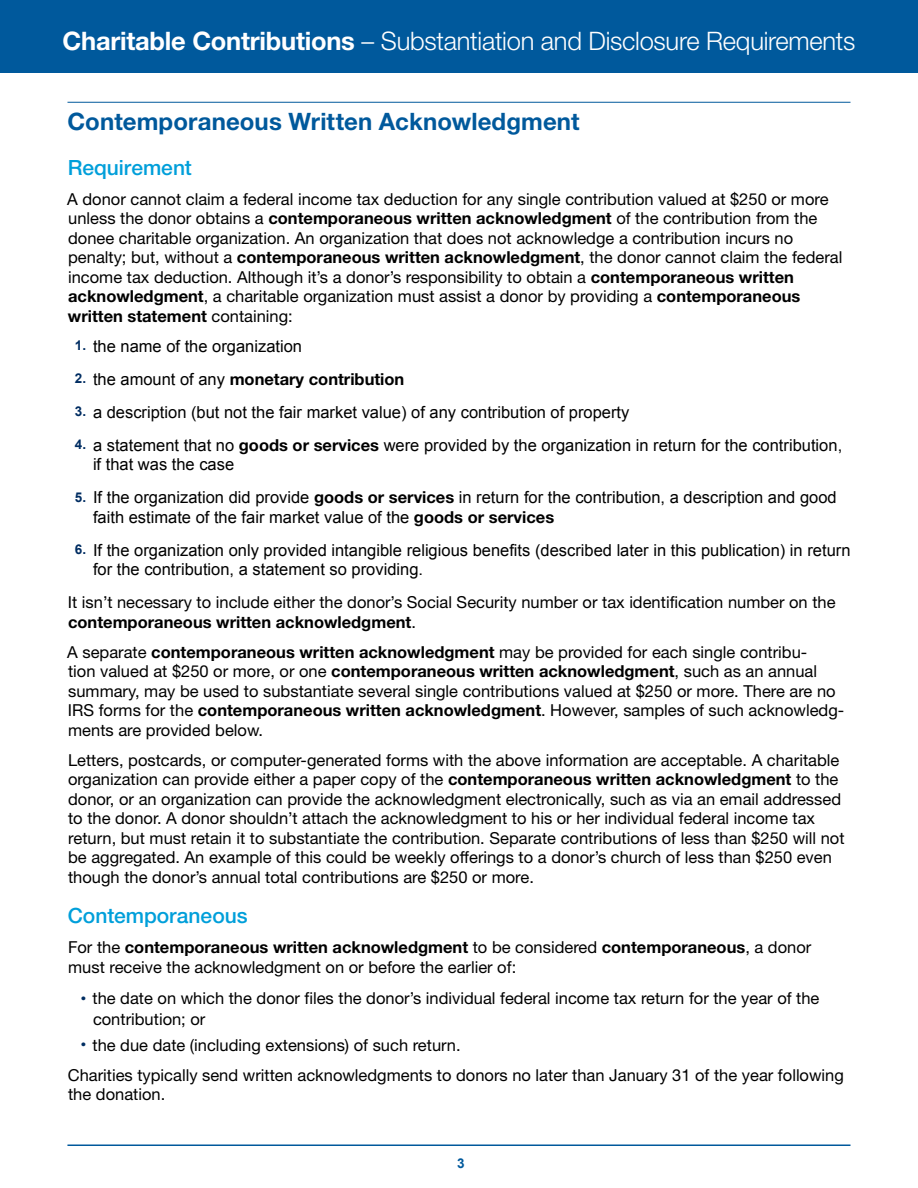
<style>
.page{position:relative;width:918px;height:1188px;background:#fff}
.page>*{position:absolute;margin:0;border:0;box-sizing:border-box;transform-origin:0 0}
.t1{font:300 25.5px "Helvetica Neue LT Std";letter-spacing:-.01em;color:#fff}
.header_2{font:700 24px "Helvetica Neue LT Std";letter-spacing:.005em;color:#00599c}
.header_3{font:500 21px "Helvetica Neue LT Std";color:#009fda}
.Body{font:16.5px/19.5px "Helvetica Neue LT Std";color:#000}
.t2{font:16.5px/19.5px "Arial";color:#000}
.t3{font:700 16.5px "Helvetica Neue LT Std";color:#000}
.t4{font:700 13.5px "Arial";color:#00599c}
.s1{font-weight:700}
.s2{font-weight:700;font-size:13.5px;color:#002d62}
.s3{font-family:"Arial";font-size:13.5px;color:#002d62}
.s4{font-family:"Arial";font-weight:400}
.s5{font-family:"Helvetica Neue LT Std";font-weight:700}
.s6{font-family:"Arial";font-weight:700;font-size:13.5px;color:#002d62}
</style>
<div class="page">
<hr style="left:67px;top:1144px;width:784px;height:2px;background:#00599c">
<div style="left:0;top:0;width:918px;height:74px;background:#00599c"></div>
<hr style="left:68px;top:102px;width:782px;height:1px;background:#00599c">
<h1 class="t1" style="left:63px;top:25px;width:794px"><span class="s1">Charitable Contributions</span> – Substantiation and Disclosure Requirements</h1>
<h2 class="header_2" style="left:68px;top:106px;width:514px">Contemporaneous Written Acknowledgment</h2>
<h3 class="header_3" style="left:68px;top:155px;width:126px">Requirement</h3>
<p class="Body" style="left:67px;top:189px;width:777px">A donor cannot claim a federal income tax deduction for any single contribution valued at $250 or more unless the donor obtains a <span class="s1">contemporaneous written acknowledgment</span> of the contribution from the donee charitable organization. An organization that does not acknowledge a contribution incurs no penalty; but, without a <span class="s1">contemporaneous written acknowledgment</span>, the donor cannot claim the federal income tax deduction. Although it’s a donor’s responsibility to obtain a <span class="s1">contemporaneous written acknowledgment</span>, a charitable organization must assist a donor by providing a <span class="s1">contemporaneous written statement</span> containing:</p>
<p class="t2" style="left:75px;top:336px;width:229px"><span class="s2">1.</span> the name of the organization</p>
<p class="t3" style="left:75px;top:369px;width:331px"><span class="s3">2.</span> <span class="s4">the amount of any</span> monetary contribution</p>
<p class="t2" style="left:75px;top:402px;width:556px"><span class="s2">3.</span> a description (but not the fair market value) of any contribution of property</p>
<p class="t2" style="left:93px;top:435px;width:751px;text-indent:-18px"><span class="s2">4.</span> a statement that no <span class="s5">goods or services</span> were provided by the organization in return for the contribution, if that was the case</p>
<p class="t2" style="left:93px;top:488px;width:745px;text-indent:-18px"><span class="s2">5.</span> If the organization did provide <span class="s5">goods or services</span> in return for the contribution, a description and good faith estimate of the fair market value of the <span class="s5">goods or services</span></p>
<p class="t2" style="left:93px;top:540px;width:759px;text-indent:-18px"><span class="s2">6.</span> If the organization only provided intangible religious benefits (described later in this publication) in return for the contribution, a statement so providing.</p>
<p class="Body" style="left:68px;top:592px;width:769px">It isn’t necessary to include either the donor’s Social Security number or tax identification number on the <span class="s1">contemporaneous written acknowledgment</span>.</p>
<p class="Body" style="left:67px;top:642px;width:779px">A separate <span class="s1">contemporaneous written acknowledgment</span> may be provided for each single contribu-<br>tion valued at $250 or more, or one <span class="s1">contemporaneous written acknowledgment</span>, such as an annual summary, may be used to substantiate several single contributions valued at $250 or more. There are no IRS forms for the <span class="s1">contemporaneous written acknowledgment</span>. However, samples of such acknowledg&shy;ments are provided below.</p>
<p class="Body" style="left:68px;top:750px;width:778px">Letters, postcards, or computer-generated forms with the above information are acceptable. A charitable organization can provide either a paper copy of the <span class="s1">contemporaneous written acknowledgment</span> to the donor, or an organization can provide the acknowledgment electronically, such as via an email addressed to the donor. A donor shouldn’t attach the acknowledgment to his or her individual federal income tax return, but must retain it to substantiate the contribution. Separate contributions of less than $250 will not be aggregated. An example of this could be weekly offerings to a donor’s church of less than $250 even though the donor’s annual total contributions are $250 or more.</p>
<h3 class="header_3" style="left:68px;top:903px;width:181px">Contemporaneous</h3>
<p class="Body" style="left:68px;top:937px;width:745px">For the <span class="s1">contemporaneous written acknowledgment</span> to be considered <span class="s1">contemporaneous</span>, a donor must receive the acknowledgment on or before the earlier of:</p>
<p class="Body" style="left:93px;top:988px;width:728px;line-height:21px;text-indent:-12px"><span class="s6">•</span> the date on which the donor files the donor’s individual federal income tax return for the year of the contribution; or</p>
<p class="Body" style="left:81px;top:1035px;width:381px"><span class="s6">•</span> the due date (including extensions) of such return.</p>
<p class="Body" style="left:68px;top:1065px;width:778px">Charities typically send written acknowledgments to donors no later than January 31 of the year following the donation.</p>
<p class="t4" style="left:457px;top:1154px;width:9px">3</p>
</div>
